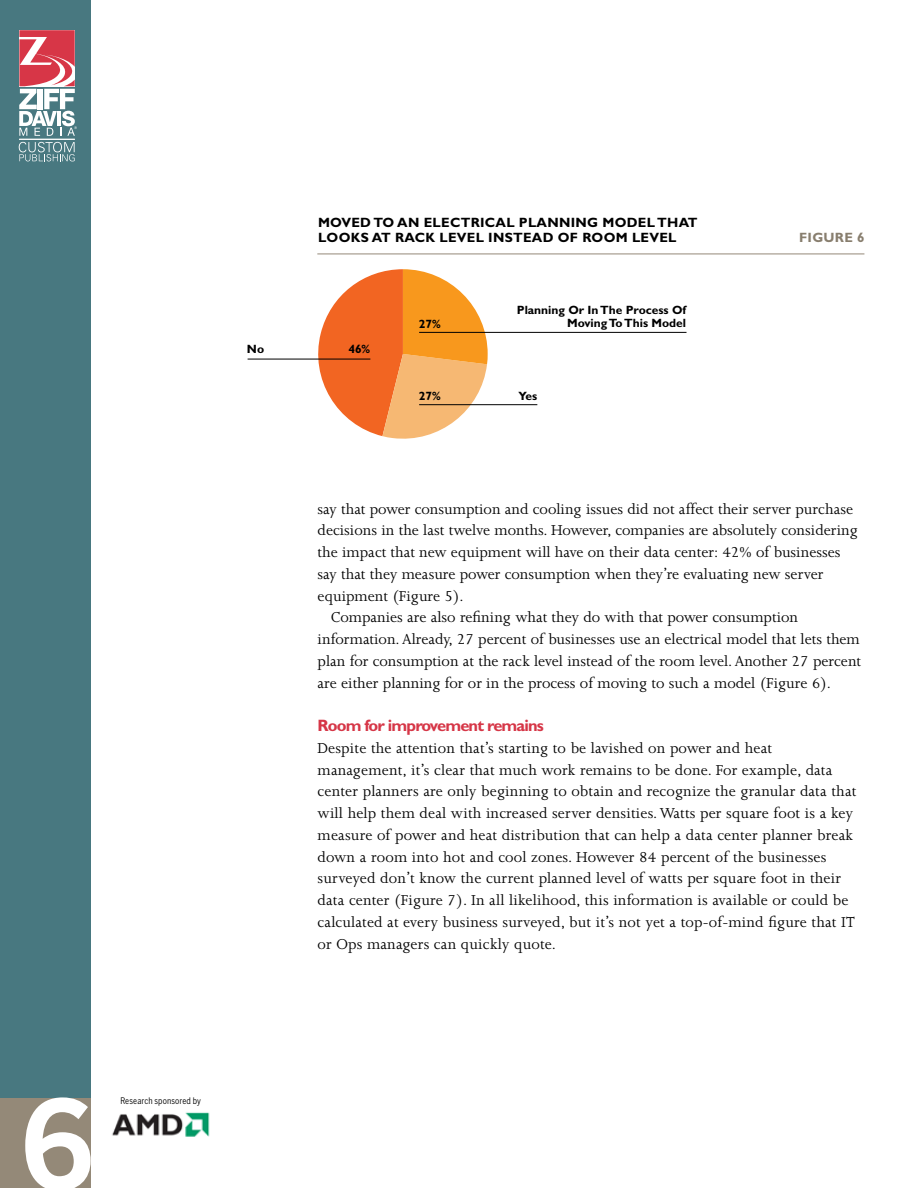
<style>
.page{position:relative;width:918px;height:1188px;background:#fff}
.page>*{position:absolute;margin:0;border:0;box-sizing:border-box;transform-origin:0 0}
.t1{font:700 121.8px "Benton Gothic";color:#fff}
.t2{font:16.5px/21.8px "Joanna MT Std";color:#000}
.t3{font:700 16.5px "Gill Sans Std";letter-spacing:-.05em;color:#d63647}
.t4{font:13.65px "DIN";color:#000}
.t5{font:700 13.5px/15px "Gill Sans Std";letter-spacing:.02em;color:#000}
.t6{font:700 13.5px "Gill Sans Std";letter-spacing:.02em;color:#887e6e}
.t7{font:700 12px/13.5px "Gill Sans Std";color:#000;text-align:right}
.t8{font:condensed 9px "Benton Gothic";letter-spacing:.01em;color:#000}
</style>
<div class="page">
<div style="left:0;top:0;width:90px;height:1188px;background:#487880"></div>
<div style="left:0;top:1098px;width:90px;height:90px;background:#948978"></div>
<hr style="left:19px;top:139px;width:56px;height:1px;background:#fff">
<svg style="left:19px;top:30px;width:58px;height:106px"></svg>
<svg style="left:19px;top:142px;width:56px;height:19px"></svg>
<hr style="left:317px;top:254px;width:547px;height:1px;background:#948978">
<svg style="left:316px;top:269px;width:172px;height:170px"></svg>
<hr style="left:248px;top:359px;width:122px;height:1px;background:#000">
<hr style="left:419px;top:404px;width:118px;height:1px;background:#000">
<hr style="left:419px;top:332px;width:268px;height:1px;background:#000">
<img style="left:112px;top:1112px;width:98px;height:25px">
<p class="t5" style="left:318px;top:215px;width:381px">MOVED TO AN ELECTRICAL PLANNING MODEL THAT<br>LOOKS AT RAC K LEVEL INSTEAD OF ROOM LEVEL</p>
<p class="t7" style="left:247px;top:342px;width:19px">NO</p>
<p class="t7" style="left:348px;top:342px;width:23px">46%</p>
<p class="t7" style="left:419px;top:317px;width:23px">27%</p>
<p class="t7" style="left:517px;top:303px;width:172px">PLANNING OR I N THE PROCESS OF<br>MOVING TO THIS MODEL</p>
<p class="t7" style="left:419px;top:389px;width:23px">27%</p>
<p class="t7" style="left:519px;top:389px;width:20px">YES</p>
<p class="t6" style="left:799px;top:230px;width:67px">FIGURE 6</p>
<p class="t2" style="left:318px;top:498px;width:537px">say that power consumption and cooling issues did not affect their server purchase</p>
<p class="t2" style="left:318px;top:520px;width:542px">decisions in the last twelve months. However, companies are absolutely considering</p>
<p class="t2" style="left:318px;top:542px;width:524px">the impact that new equipment will have on their data center: 42% of businesses</p>
<p class="t2" style="left:318px;top:563px;width:507px">say that they measure power consumption when they’re evaluating new server</p>
<p class="t2" style="left:318px;top:585px;width:148px">equipment (Figure 5).</p>
<p class="t2" style="left:331px;top:607px;width:469px">Companies are also refining what they do with that power consumption</p>
<p class="t2" style="left:318px;top:629px;width:544px">information. Already, 27 percent of businesses use an electrical model that lets them</p>
<p class="t2" style="left:318px;top:650px;width:545px">plan for consumption at the rack level instead of the room level. Another 27 percent</p>
<p class="t2" style="left:318px;top:672px;width:515px">are either planning for or in the process of moving to such a model (Figure 6).</p>
<p class="t3" style="left:318px;top:716px;width:228px">ROOM FOR IMPROVEMENT REMAINS</p>
<p class="t2" style="left:318px;top:737px;width:540px">Despite the attention that’s starting to be lavished on power and heat management, it’s clear that much work remains to be done. For example, data center planners are only beginning to obtain and recognize the granular data that will help them deal with increased server densities. Watts per square foot is a key measure of power and heat distribution that can help a data center planner break down a room into hot and cool zones. However 84 percent of the businesses surveyed don’t know the current planned level of watts per square foot in their data center (Figure 7). In all likelihood, this information is available or could be calculated at every business surveyed, but it’s not yet a top-of-mind figure that IT or Ops managers can quickly quote.</p>
<p class="t4" style="left:317px;top:538px;width:47px">figure 8</p>
<h1 class="t1" style="left:20px;top:1069px;width:78px">6</h1>
<p class="t8" style="left:120px;top:1096px;width:82px">Research sponsored by</p>
</div>
